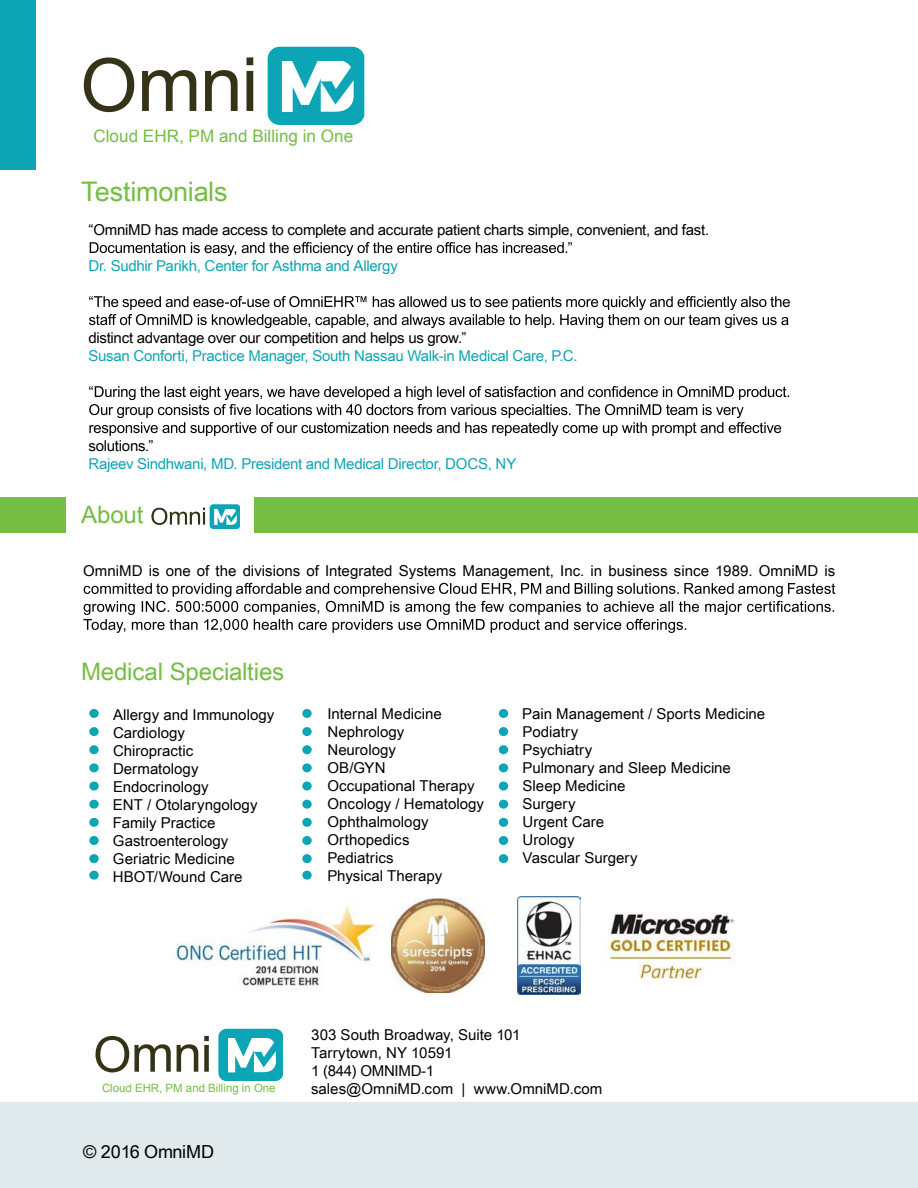
<style>
.page{position:relative;width:918px;height:1188px;background:#fff}
.page>*{position:absolute;margin:0;border:0;box-sizing:border-box;transform-origin:0 0}
.t1{font:27px "Arial Unicode MS";letter-spacing:-.01em;color:#75bd43}
.t2{font:24px "Arial Unicode MS";letter-spacing:-.005em;color:#75bd43}
.t3{font:18px "Arial Unicode MS";color:#000}
.t4{font:17.1px "Arial";color:#75bd43}
.t5{font:15px/18px "Arial Unicode MS";color:#000}
.t6{font:15px "Arial Unicode MS";letter-spacing:-.02em;color:#0ba5b5}
.t7{font:15px "Arial Unicode MS";letter-spacing:-.02em;color:#000}
.t8{font:11.4px "Arial";color:#75bd43}
</style>
<div class="page">
<div style="left:0;top:0;width:35px;height:170px;background:#0ba5b5"></div>
<svg style="left:90px;top:242px;width:482px;height:14px"></svg>
<svg style="left:89px;top:296px;width:701px;height:32px"></svg>
<svg style="left:89px;top:386px;width:700px;height:50px"></svg>
<svg style="left:84px;top:57px;width:50px;height:55px"></svg>
<svg style="left:142px;top:70px;width:54px;height:41px"></svg>
<svg style="left:205px;top:70px;width:33px;height:41px"></svg>
<svg style="left:246px;top:57px;width:7px;height:54px"></svg>
<svg style="left:268px;top:46px;width:96px;height:79px"></svg>
<svg style="left:96px;top:1036px;width:75px;height:36px"></svg>
<svg style="left:177px;top:1044px;width:21px;height:28px"></svg>
<svg style="left:204px;top:1036px;width:5px;height:36px"></svg>
<svg style="left:218px;top:1028px;width:65px;height:53px"></svg>
<svg style="left:151px;top:504px;width:89px;height:25px"></svg>
<div style="left:0;top:497px;width:66px;height:36px;background:#75bd43"></div>
<div style="left:254px;top:497px;width:664px;height:36px;background:#75bd43"></div>
<div style="left:0;top:1102px;width:918px;height:86px;background:#e0eaec"></div>
<div style="left:89px;top:709px;width:10px;height:9px;background:#0ba5b5;border-radius:50%"></div>
<div style="left:302px;top:709px;width:10px;height:9px;background:#0ba5b5;border-radius:50%"></div>
<div style="left:499px;top:709px;width:9px;height:9px;background:#0ba5b5;border-radius:50%"></div>
<div style="left:89px;top:727px;width:10px;height:9px;background:#0ba5b5;border-radius:50%"></div>
<div style="left:302px;top:727px;width:10px;height:9px;background:#0ba5b5;border-radius:50%"></div>
<div style="left:499px;top:727px;width:9px;height:9px;background:#0ba5b5;border-radius:50%"></div>
<div style="left:89px;top:745px;width:10px;height:9px;background:#0ba5b5;border-radius:50%"></div>
<div style="left:302px;top:745px;width:10px;height:9px;background:#0ba5b5;border-radius:50%"></div>
<div style="left:499px;top:745px;width:9px;height:9px;background:#0ba5b5;border-radius:50%"></div>
<div style="left:89px;top:763px;width:10px;height:9px;background:#0ba5b5;border-radius:50%"></div>
<div style="left:302px;top:763px;width:10px;height:9px;background:#0ba5b5;border-radius:50%"></div>
<div style="left:499px;top:763px;width:9px;height:9px;background:#0ba5b5;border-radius:50%"></div>
<div style="left:89px;top:782px;width:10px;height:9px;background:#0ba5b5;border-radius:50%"></div>
<div style="left:302px;top:782px;width:10px;height:9px;background:#0ba5b5;border-radius:50%"></div>
<div style="left:499px;top:782px;width:9px;height:9px;background:#0ba5b5;border-radius:50%"></div>
<div style="left:89px;top:800px;width:10px;height:9px;background:#0ba5b5;border-radius:50%"></div>
<div style="left:302px;top:800px;width:10px;height:9px;background:#0ba5b5;border-radius:50%"></div>
<div style="left:499px;top:800px;width:9px;height:9px;background:#0ba5b5;border-radius:50%"></div>
<div style="left:89px;top:818px;width:10px;height:9px;background:#0ba5b5;border-radius:50%"></div>
<div style="left:302px;top:818px;width:10px;height:9px;background:#0ba5b5;border-radius:50%"></div>
<div style="left:499px;top:818px;width:9px;height:9px;background:#0ba5b5;border-radius:50%"></div>
<div style="left:89px;top:836px;width:10px;height:9px;background:#0ba5b5;border-radius:50%"></div>
<div style="left:302px;top:836px;width:10px;height:9px;background:#0ba5b5;border-radius:50%"></div>
<div style="left:499px;top:836px;width:9px;height:9px;background:#0ba5b5;border-radius:50%"></div>
<div style="left:89px;top:854px;width:10px;height:9px;background:#0ba5b5;border-radius:50%"></div>
<div style="left:302px;top:854px;width:10px;height:9px;background:#0ba5b5;border-radius:50%"></div>
<div style="left:499px;top:854px;width:9px;height:9px;background:#0ba5b5;border-radius:50%"></div>
<img style="left:518px;top:897px;width:63px;height:97px">
<img style="left:172px;top:906px;width:204px;height:83px">
<img style="left:391px;top:899px;width:94px;height:93px">
<img style="left:604px;top:912px;width:131px;height:67px">
<svg style="left:83px;top:583px;width:752px;height:50px"></svg>
<div style="left:89px;top:871px;width:10px;height:9px;background:#0ba5b5;border-radius:50%"></div>
<div style="left:302px;top:871px;width:10px;height:9px;background:#0ba5b5;border-radius:50%"></div>
<p class="t4" style="left:93px;top:124px;width:261px">Cloud EHR, PM and Billing in One</p>
<h1 class="t1" style="left:81px;top:172px;width:148px">Testimonials</h1>
<p class="t7" style="left:88px;top:219px;width:622px">“OmniMD has made access to complete and accurate patient charts simple, convenient, and fast.</p>
<p class="t6" style="left:88px;top:255px;width:311px">Dr. Sudhir Parikh, Center for Asthma and Allergy</p>
<p class="t7" style="left:88px;top:327px;width:379px">distinct advantage over our competition and helps us grow.”</p>
<p class="t6" style="left:88px;top:345px;width:491px">Susan Conforti, Practice Manager, South Nassau Walk-in Medical Care, P.C.</p>
<p class="t5" style="left:88px;top:436px;width:66px">solutions.”</p>
<p class="t6" style="left:88px;top:453px;width:429px">Rajeev Sindhwani, MD. President and Medical Director, DOCS, NY</p>
<h2 class="t2" style="left:81px;top:498px;width:64px">About</h2>
<p class="t5" style="left:83px;top:561px;width:754px">OmniMD is one of the divisions of Integrated Systems Management, Inc. in business since 1989. OmniMD is</p>
<h2 class="t2" style="left:81px;top:654px;width:205px">Medical Specialties</h2>
<p class="t5" style="left:113px;top:705px;width:163px">Allergy and Immunology<br>Cardiology<br>Chiropractic<br>Dermatology<br>Endocrinology<br>ENT / Otolaryngology<br>Family Practice<br>Gastroenterology<br>Geriatric Medicine<br>HBOT/Wound Care</p>
<p class="t5" style="left:327px;top:704px;width:158px">Internal Medicine<br>Nephrology<br>Neurology<br>OB/GYN<br>Occupational Therapy<br>Oncology / Hematology<br>Ophthalmology<br>Orthopedics<br>Pediatrics<br>Physical Therapy</p>
<p class="t5" style="left:522px;top:704px;width:244px">Pain Management / Sports Medicine<br>Podiatry<br>Psychiatry<br>Pulmonary and Sleep Medicine<br>Sleep Medicine<br>Surgery<br>Urgent Care<br>Urology<br>Vascular Surgery</p>
<p class="t8" style="left:102px;top:1081px;width:175px">Cloud EHR, PM and Billing in One</p>
<p class="t3" style="left:83px;top:1139px;width:132px">© 2016 OmniMD</p>
<p class="t5" style="left:311px;top:1025px;width:293px">303 South Broadway, Suite 101<br>Tarrytown, NY 10591<br>1 (844) OMNIMD-1<br>sales@OmniMD.com | www.OmniMD.com</p>
</div>
